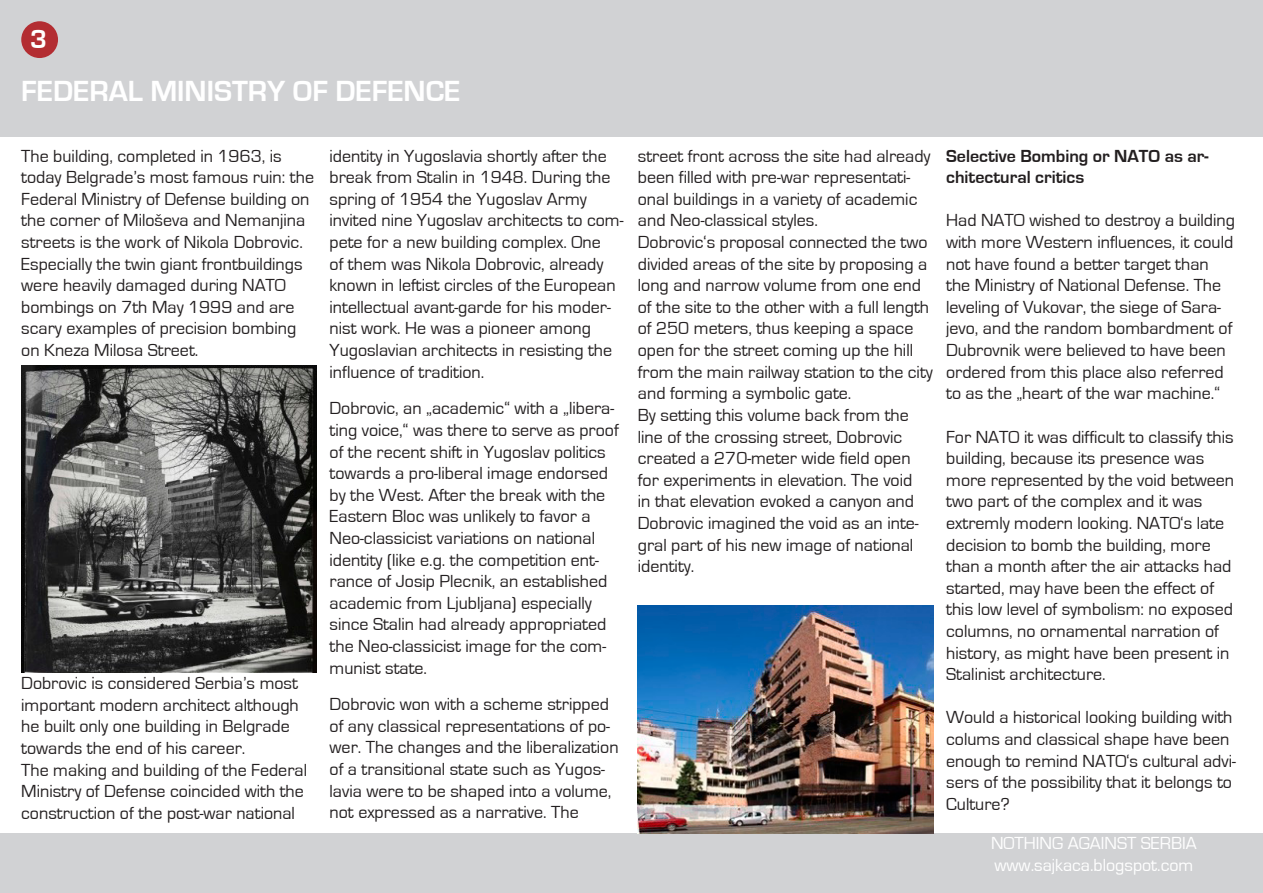
<style>
.page{position:relative;width:1263px;height:893px;background:#fff}
.page>*{position:absolute;margin:0;border:0;box-sizing:border-box;transform-origin:0 0}
.t1{font:700 30px "Eurostile";color:#fff}
.t2{font:700 27px "Eurostile";color:#fff}
.t3{font:18px/21.6px "Eurostile";color:#231f20}
.t4{font:700 18px/21.6px "Eurostile";color:#231f20}
.t5{font:18px/21.6px "Eurostile";color:#fff}
</style>
<div class="page">
<div style="left:0;top:0;width:1263px;height:136px;background:#d1d2d4"></div>
<div style="left:0;top:833px;width:1263px;height:60px;background:#d1d2d4"></div>
<img style="left:21px;top:366px;width:296px;height:307px">
<img style="left:638px;top:606px;width:295px;height:227px">
<div style="left:21px;top:21px;width:37px;height:37px;background:#b32d32;border-radius:50%"></div>
<h2 class="t2" style="left:30px;top:25px;width:18px">3</h2>
<h1 class="t1" style="left:21px;top:75px;width:441px">FEDERAL MINISTRY OF DEFENCE</h1>
<p class="t3" style="left:21px;top:145px;width:294px">The building, completed in 1963, is today Belgrade’s most famous ruin: the Federal Ministry of Defense building on the corner of Miloševa and Nemanjina streets is the work of Nikola Dobrovic.<br>Especially the twin giant frontbuildings were heavily damaged during NATO bombings on 7th May 1999 and are scary examples of precision bombing on Kneza Milosa Street.</p>
<p class="t3" style="left:21px;top:673px;width:287px">Dobrovic is considered Serbia’s most important modern architect although he built only one building in Belgrade towards the end of his career.<br>The making and building of the Federal Ministry of Defense coincided with the construction of the post-war national</p>
<p class="t3" style="left:330px;top:145px;width:295px">identity in Yugoslavia shortly after the break from Stalin in 1948. During the spring of 1954 the Yugoslav Army invited nine Yugoslav architects to com&shy;pete for a new building complex. One<br>of them was Nikola Dobrovic, already known in leftist circles of the European intellectual avant-garde for his moder&shy;nist work. He was a pioneer among Yugoslavian architects in resisting the influence of tradition.</p>
<p class="t3" style="left:330px;top:398px;width:291px">Dobrovic, an „academic“ with a „libera&shy;ting voice,“ was there to serve as proof of the recent shift in Yugoslav politics towards a pro-liberal image endorsed by the West. After the break with the Eastern Bloc was unlikely to favor a Neo-classicist variations on national identity (like e.g. the competition ent&shy;rance of Josip Plecnik, an established academic from Ljubljana) especially since Stalin had already appropriated the Neo-classicist image for the com&shy;munist state.</p>
<p class="t3" style="left:330px;top:694px;width:291px">Dobrovic won with a scheme stripped of any classical representations of po&shy;wer. The changes and the liberalization of a transitional state such as Yugos&shy;lavia were to be shaped into a volume, not expressed as a narrative. The</p>
<p class="t3" style="left:638px;top:145px;width:296px">street front across the site had already been filled with pre-war representati&shy;onal buildings in a variety of academic and Neo-classical styles.<br>Dobrovic‘s proposal connected the two divided areas of the site by proposing a long and narrow volume from one end of the site to the other with a full length of 250 meters, thus keeping a space open for the street coming up the hill from the main railway station to the city and forming a symbolic gate.<br>By setting this volume back from the line of the crossing street, Dobrovic created a 270-meter wide field open for experiments in elevation. The void<br>in that elevation evoked a canyon and Dobrovic imagined the void as an inte&shy;gral part of his new image of national identity.</p>
<p class="t4" style="left:946px;top:145px;width:264px">Selective Bombing or NATO as ar&shy;chitectural critics</p>
<p class="t3" style="left:946px;top:210px;width:290px">Had NATO wished to destroy a building with more Western influences, it could not have found a better target than the Ministry of National Defense. The leveling of Vukovar, the siege of Sara&shy;jevo, and the random bombardment of Dubrovnik were believed to have been ordered from this place also referred to as the „heart of the war machine.“</p>
<p class="t3" style="left:946px;top:426px;width:289px">For NATO it was difficult to classify this building, because its presence was more represented by the void between two part of the complex and it was extremly modern looking. NATO‘s late decision to bomb the building, more than a month after the air attacks had started, may have been the effect of this low level of symbolism: no exposed columns, no ornamental narration of history, as might have been present in Stalinist architecture.</p>
<p class="t3" style="left:946px;top:707px;width:291px">Would a historical looking building with colums and classical shape have been enough to remind NATO‘s cultural advi&shy;sers of the possibility that it belongs to Culture?</p>
<p class="t5" style="left:991px;top:833px;width:207px">NOTHING AGAINST SERBIA www.sajkaca.blogspot.com</p>
</div>
